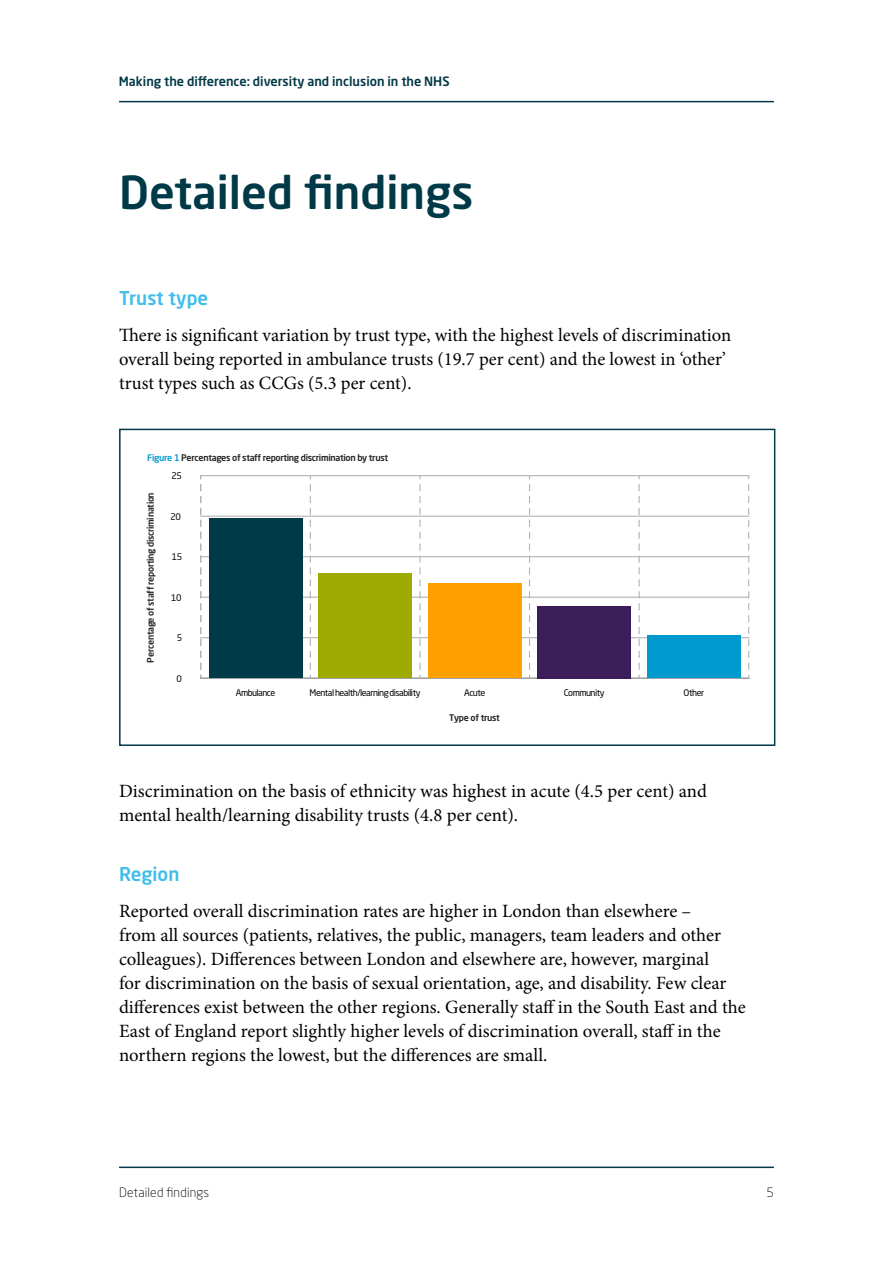
<style>
.page{position:relative;width:893px;height:1263px;background:#fff}
.page>*{position:absolute;margin:0;border:0;box-sizing:border-box;transform-origin:0 0}
.Chapter_title{font:500 45px "Neo Sans Std";color:#003947}
.Body{font:18.75px/24px "Minion Pro";color:#000}
.Subhead_A{font:500 18.75px "Neo Sans Std";color:#40bde8}
.t1{font:500 12.75px "Neo Sans Std";color:#003947}
.Running_footer__ch{font:300 12.75px "Neo Sans Std";letter-spacing:.01em;color:#000}
.t2{font:500 9px "Neo Sans Std";letter-spacing:-.035em;color:#231f20}
.t3{font:9px "Neo Sans Std";letter-spacing:-.055em;color:#000}
.s1{color:#009acf}
</style>
<div class="page">
<hr style="left:119px;top:101px;width:655px;height:1px;background:#003947">
<hr style="left:119px;top:1166px;width:655px;height:2px;background:#003947">
<svg style="left:310px;top:476px;width:1px;height:193px"></svg>
<svg style="left:419px;top:476px;width:1px;height:193px"></svg>
<svg style="left:529px;top:476px;width:1px;height:193px"></svg>
<svg style="left:639px;top:476px;width:1px;height:193px"></svg>
<svg style="left:748px;top:476px;width:1px;height:193px"></svg>
<svg style="left:200px;top:476px;width:1px;height:193px"></svg>
<hr style="left:201px;top:678px;width:548px;height:1px;background:#999">
<hr style="left:201px;top:637px;width:548px;height:1px;background:#b3b3b3">
<hr style="left:201px;top:597px;width:548px;height:1px;background:#b3b3b3">
<hr style="left:201px;top:556px;width:548px;height:1px;background:#b3b3b3">
<hr style="left:201px;top:516px;width:548px;height:1px;background:#b3b3b3">
<hr style="left:201px;top:475px;width:548px;height:1px;background:#b3b3b3">
<div style="left:209px;top:519px;width:93px;height:159px;background:#003947"></div>
<div style="left:318px;top:574px;width:94px;height:104px;background:#9faa00"></div>
<div style="left:428px;top:583px;width:94px;height:95px;background:#ff9f00"></div>
<div style="left:537px;top:606px;width:94px;height:72px;background:#3b1d59"></div>
<div style="left:647px;top:635px;width:94px;height:43px;background:#009acf"></div>
<div style="left:119px;top:429px;width:656px;height:317px;border:2px solid #003947"></div>
<p class="t1" style="left:119px;top:74px;width:332px">Making the difference: diversity and inclusion in the NHS</p>
<p class="Chapter_title" style="left:119px;top:164px;width:356px">Detailed findings</p>
<p class="Subhead_A" style="left:119px;top:286px;width:91px">Trust type</p>
<p class="Body" style="left:119px;top:323px;width:614px">There is significant variation by trust type, with the highest levels of discrimination overall being reported in ambulance trusts (19.7 per cent) and the lowest in ‘other’ trust types such as CCGs (5.3 per cent).</p>
<p class="t2" style="left:147px;top:452px;width:242px"><span class="s1">Figure 1</span> Percentages of staff reporting discrimination by trust</p>
<p class="t2" style="left:145px;top:662px;width:172px;rotate:-90deg">Percentage of staff reporting discrimination</p>
<p class="t3" style="left:172px;top:470px;width:12px">25</p>
<p class="t3" style="left:170px;top:511px;width:12px">20</p>
<p class="t3" style="left:172px;top:551px;width:12px">15</p>
<p class="t3" style="left:171px;top:592px;width:12px">10</p>
<p class="t3" style="left:177px;top:632px;width:7px">5</p>
<p class="t3" style="left:177px;top:673px;width:7px">0</p>
<p class="t3" style="left:236px;top:688px;width:41px">Ambulance</p>
<p class="t3" style="left:310px;top:688px;width:113px">Mental health/learning disability</p>
<p class="t3" style="left:464px;top:688px;width:23px">Acute</p>
<p class="t3" style="left:564px;top:688px;width:42px">Community</p>
<p class="t3" style="left:684px;top:688px;width:22px">Other</p>
<p class="t2" style="left:449px;top:712px;width:52px">Type of trust</p>
<p class="Body" style="left:119px;top:779px;width:589px">Discrimination on the basis of ethnicity was highest in acute (4.5 per cent) and mental health/learning disability trusts (4.8 per cent).</p>
<p class="Subhead_A" style="left:119px;top:862px;width:62px">Region</p>
<p class="Body" style="left:119px;top:899px;width:628px">Reported overall discrimination rates are higher in London than elsewhere –<br>from all sources (patients, relatives, the public, managers, team leaders and other colleagues). Differences between London and elsewhere are, however, marginal<br>for discrimination on the basis of sexual orientation, age, and disability. Few clear differences exist between the other regions. Generally staff in the South East and the East of England report slightly higher levels of discrimination overall, staff in the northern regions the lowest, but the differences are small.</p>
<p class="Running_footer__ch" style="left:119px;top:1185px;width:92px">Detailed findings</p>
<p class="Running_footer__ch" style="left:766px;top:1185px;width:9px">5</p>
</div>
